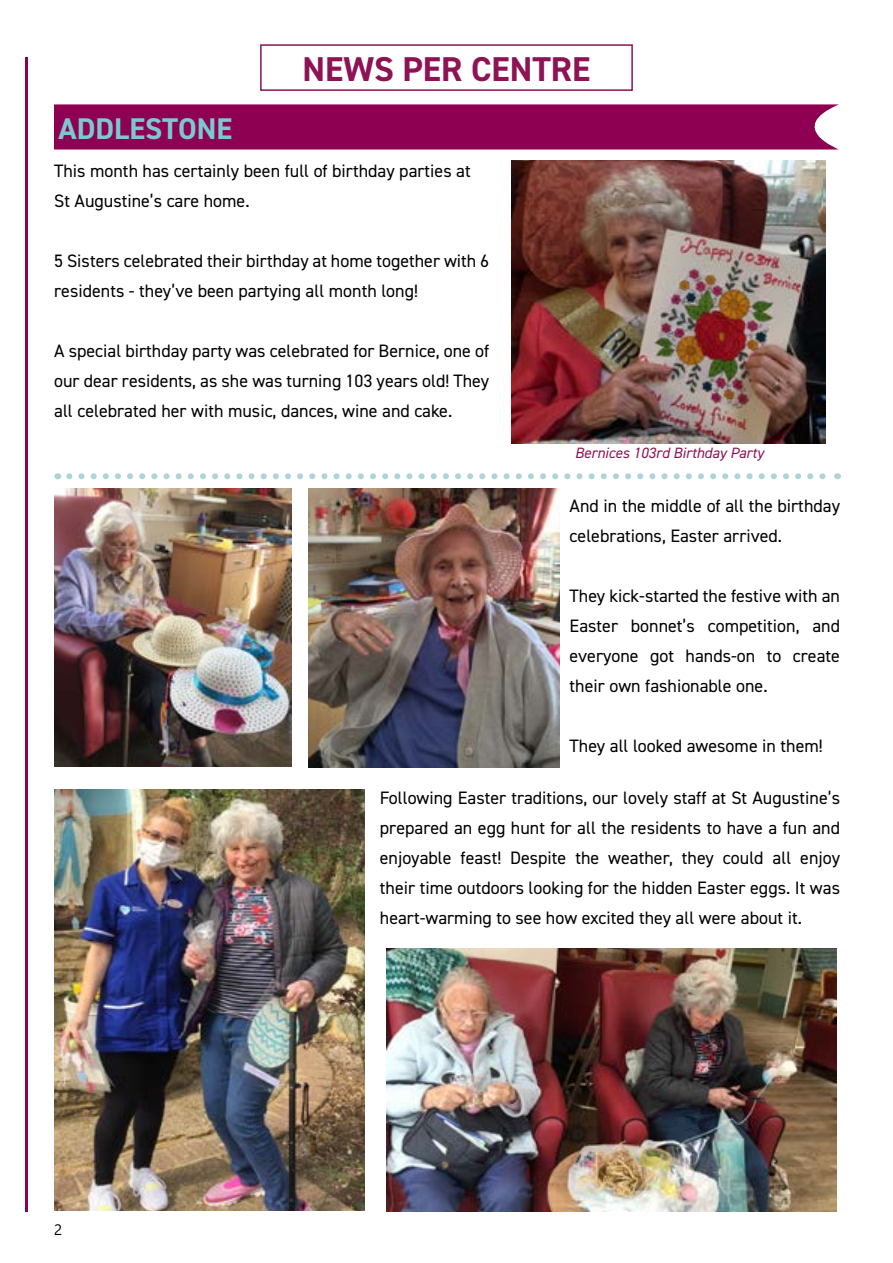
<style>
.page{position:relative;width:893px;height:1263px;background:#fff}
.page>*{position:absolute;margin:0;border:0;box-sizing:border-box;transform-origin:0 0}
.t1{font:700 34.5px "DIN2014";color:#8d1354}
.t2{font:700 30px "DIN2014";color:#7bc9cf}
.t3{font:18px/30px "DIN2014";color:#000}
.t4{font:italic 15px "DIN2014";color:#8d1354}
.t5{font:15px "Segoe UI";color:#000}
</style>
<div class="page">
<hr style="left:26px;top:57px;width:2px;height:1155px;background:#8c0052">
<div style="left:260px;top:44px;width:373px;height:47px;border:2px solid #8b1455"></div>
<div style="left:54px;top:104px;width:785px;height:45px;background:#8d0052"></div>
<img style="left:511px;top:160px;width:315px;height:283px">
<img style="left:54px;top:488px;width:238px;height:278px">
<img style="left:308px;top:488px;width:252px;height:280px">
<img style="left:386px;top:948px;width:451px;height:264px">
<img style="left:54px;top:790px;width:311px;height:421px">
<svg style="left:69px;top:473px;width:757px;height:6px"></svg>
<h1 class="t1" style="left:303px;top:46px;width:289px">NEWS PER CENTRE</h1>
<h2 class="t2" style="left:59px;top:108px;width:175px">ADDLESTONE</h2>
<p class="t3" style="left:54px;top:156px;width:418px">This month has certainly been full of birthday parties at<br>St Augustine’s care home.</p>
<p class="t3" style="left:54px;top:246px;width:436px">5 Sisters celebrated their birthday at home together with 6 residents - they’ve been partying all month long!</p>
<p class="t3" style="left:54px;top:336px;width:436px;text-align:justify">A special birthday party was celebrated for Bernice, one of our dear residents, as she was turning 103 years old! They all celebrated her with music, dances, wine and cake.</p>
<p class="t4" style="left:575px;top:443px;width:190px">Bernices 103rd Birthday Party</p>
<p class="t3" style="left:570px;top:491px;width:272px">And in the middle of all the birthday celebrations, Easter arrived.</p>
<p class="t3" style="left:570px;top:581px;width:272px;text-align:justify">They kick-started the festive with an Easter bonnet’s competition, and everyone got hands-on to create their own fashionable one.</p>
<p class="t5" style="left:54px;top:1215px;width:10px">2</p>
<p class="t3" style="left:570px;top:731px;width:255px">They all looked awesome in them!</p>
<p class="t3" style="left:380px;top:782px;width:462px;text-align:justify">Following Easter traditions, our lovely staff at St Augustine’s prepared an egg hunt for all the residents to have a fun and enjoyable feast! Despite the weather, they could all enjoy their time outdoors looking for the hidden Easter eggs. It was heart-warming to see how excited they all were about it.</p>
</div>
